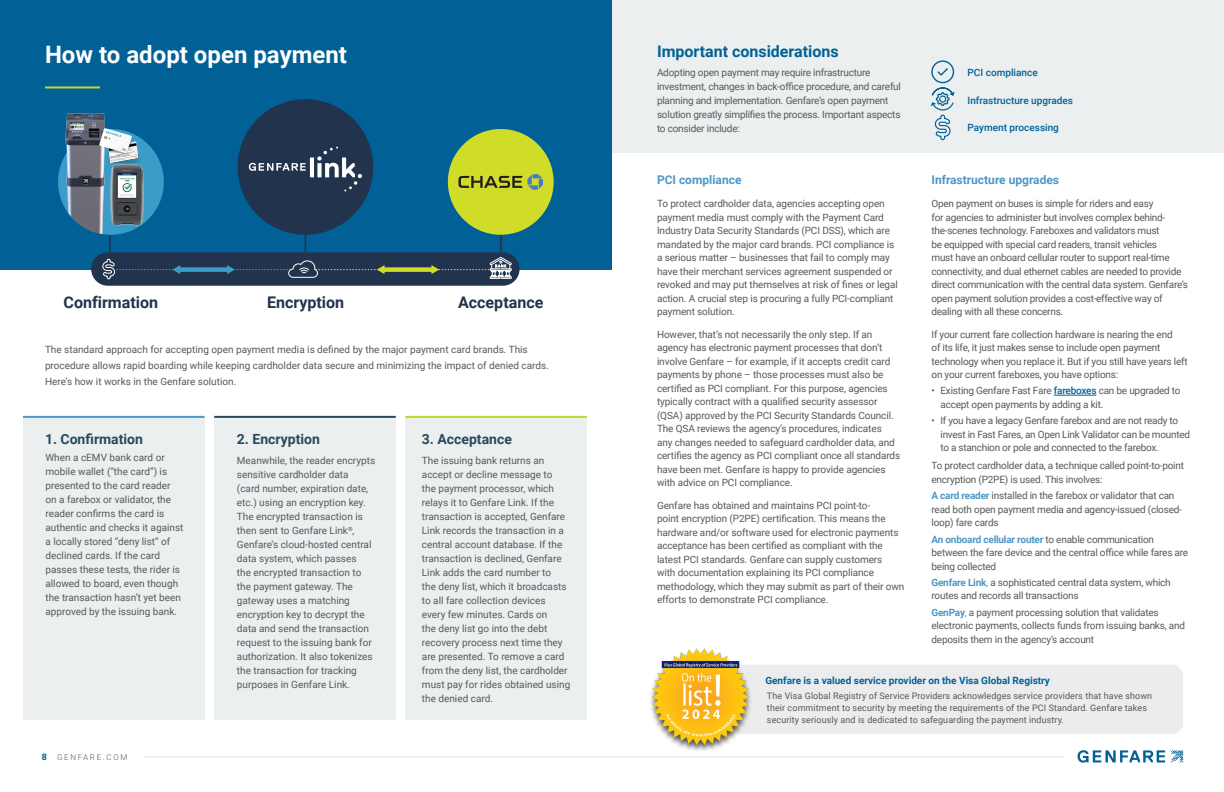
<style>
.page{position:relative;width:1224px;height:792px;background:#fff}
.page>*{position:absolute;margin:0;border:0;box-sizing:border-box;transform-origin:0 0}
.t1{font:700 24px "Roboto";color:#fff}
.t2{font:700 16.1px "Roboto";color:#22334e}
.headline_2_-_Drkblue{font:700 16px "Roboto";color:#016197}
.Body{font:700 14px "Roboto";color:#28495c}
.headline_2_-_Drkblue-2{font:700 12px "Roboto";color:#4d97c6}
.Body-2{font:10px/14px "Roboto";letter-spacing:-.01em;color:#57585a}
.Bullet_llist{font:10px/13.5px "Roboto";letter-spacing:-.02em;color:#57585a}
.Body-3{font:700 10px "Roboto";color:#016197}
.Bullet_llist-2{font:500 10px "Roboto";color:#016197}
.Body-4{font:9px/12px "Roboto";letter-spacing:.01em;color:#57585a}
.t3{font:300 8px "Roboto";letter-spacing:.21em;color:#57585a}
.s1{font-weight:700;font-size:9px;color:#016197}
.s2{font-weight:500;color:#016197}
.s3{font-weight:700;color:#4d97c6}
.s4{color:#4d97c6}
</style>
<div class="page">
<svg style="left:1171px;top:750px;width:12px;height:13px"></svg>
<svg style="left:1078px;top:750px;width:87px;height:13px"></svg>
<hr style="left:144px;top:757px;width:920px;height:1px;background:#d8dfe2">
<div style="left:0;top:0;width:612px;height:269px;background:#016197"></div>
<hr style="left:45px;top:86px;width:55px;height:2px;background:#bfd62f">
<div style="left:23px;top:417px;width:182px;height:303px;background:#ebeff0"></div>
<div style="left:214px;top:417px;width:182px;height:303px;background:#ebeff0"></div>
<div style="left:405px;top:417px;width:182px;height:303px;background:#ebeff0"></div>
<hr style="left:23px;top:416px;width:182px;height:2px;background:#4d97c6">
<hr style="left:214px;top:416px;width:182px;height:2px;background:#28495c">
<hr style="left:405px;top:416px;width:182px;height:2px;background:#bfd62f">
<div style="left:612px;top:0;width:612px;height:153px;background:#ebeff0"></div>
<hr style="left:1054px;top:395px;width:42px;height:1px;background:#016197">
<svg style="left:931px;top:60px;width:24px;height:81px"></svg>
<div style="left:238px;top:99px;width:135px;height:136px;background:#22334e;border-radius:50%"></div>
<div style="left:91px;top:252px;width:429px;height:34px;background:#22334e;border-radius:17px"></div>
<hr style="left:109px;top:231px;width:2px;height:32px;background:#22334e">
<hr style="left:305px;top:224px;width:1px;height:39px;background:#22334e">
<hr style="left:500px;top:224px;width:2px;height:39px;background:#22334e">
<svg style="left:249px;top:147px;width:113px;height:45px"></svg>
<div style="left:58px;top:129px;width:106px;height:106px;background:#3b9cc9;border-radius:50%"></div>
<div style="left:448px;top:129px;width:106px;height:106px;background:#d0dd28;border-radius:50%"></div>
<img style="left:109px;top:155px;width:52px;height:85px">
<img style="left:66px;top:113px;width:39px;height:16px">
<img style="left:62px;top:129px;width:47px;height:106px">
<img style="left:96px;top:125px;width:48px;height:40px">
<svg style="left:458px;top:174px;width:85px;height:16px"></svg>
<svg style="left:102px;top:257px;width:410px;height:23px"></svg>
<div style="left:755px;top:665px;width:428px;height:69px;background:#ececee"></div>
<img style="left:650px;top:648px;width:105px;height:102px">
<p class="t1" style="left:45px;top:38px;width:304px">How to adopt open payment</p>
<p class="t2" style="left:64px;top:291px;width:96px">Confirmation</p>
<p class="t2" style="left:267px;top:291px;width:79px">Encryption</p>
<p class="t2" style="left:458px;top:291px;width:87px">Acceptance</p>
<p class="Body-2" style="left:45px;top:341px;width:505px;line-height:16px">The standard approach for accepting open payment media is defined by the major payment card brands. This procedure allows rapid boarding while keeping cardholder data secure and minimizing the impact of denied cards.<br>Here’s how it works in the Genfare solution.</p>
<p class="Body" style="left:45px;top:429px;width:99px">1. Confirmation</p>
<p class="Body" style="left:237px;top:429px;width:84px">2. Encryption</p>
<p class="Body" style="left:422px;top:429px;width:92px">3. Acceptance</p>
<p class="Body-2" style="left:45px;top:450px;width:140px">When a cEMV bank card or mobile wallet (“the card”) is presented to the card reader on a farebox or validator, the reader confirms the card is authentic and checks it against a locally stored “deny list” of declined cards. If the card passes these tests, the rider is allowed to board, even though the transaction hasn’t yet been approved by the issuing bank.</p>
<p class="Body-2" style="left:237px;top:453px;width:140px">Meanwhile, the reader encrypts sensitive cardholder data<br>(card number, expiration date, etc.) using an encryption key.<br>The encrypted transaction is then sent to Genfare Link<sup>®</sup>,<br>Genfare’s cloud-hosted central data system, which passes<br>the encrypted transaction to the payment gateway. The gateway uses a matching encryption key to decrypt the data and send the transaction request to the issuing bank for authorization. It also tokenizes the transaction for tracking purposes in Genfare Link.</p>
<p class="Body-2" style="left:422px;top:453px;width:150px">The issuing bank returns an accept or decline message to<br>the payment processor, which relays it to Genfare Link. If the transaction is accepted, Genfare<br>Link records the transaction in a central account database. If the transaction is declined, Genfare<br>Link adds the card number to<br>the deny list, which it broadcasts to all fare collection devices every few minutes. Cards on<br>the deny list go into the debt recovery process next time they are presented. To remove a card from the deny list, the cardholder must pay for rides obtained using the denied card.</p>
<p class="t3" style="left:42px;top:751px;width:87px"><span class="s1">8</span> GENFARE.COM</p>
<p class="headline_2_-_Drkblue" style="left:657px;top:40px;width:183px">Important considerations</p>
<p class="Body-2" style="left:657px;top:65px;width:246px">Adopting open payment may require infrastructure investment, changes in back-office procedure, and careful planning and implementation. Genfare’s open payment solution greatly simplifies the process. Important aspects to consider include:</p>
<p class="Bullet_llist-2" style="left:968px;top:66px;width:72px">PCI compliance</p>
<p class="Bullet_llist-2" style="left:968px;top:93px;width:107px">Infrastructure upgrades</p>
<p class="Bullet_llist-2" style="left:968px;top:121px;width:93px">Payment processing</p>
<p class="headline_2_-_Drkblue-2" style="left:657px;top:171px;width:86px">PCI compliance</p>
<p class="headline_2_-_Drkblue-2" style="left:932px;top:171px;width:129px">Infrastructure upgrades</p>
<p class="Body-2" style="left:657px;top:196px;width:242px;line-height:13.5px">To protect cardholder data, agencies accepting open payment media must comply with the Payment Card Industry Data Security Standards (PCI DSS), which are mandated by the major card brands. PCI compliance is a serious matter – businesses that fail to comply may have their merchant services agreement suspended or revoked and may put themselves at risk of fines or legal action. A crucial step is procuring a fully PCI-compliant payment solution.</p>
<p class="Body-2" style="left:657px;top:327px;width:245px;line-height:13.5px">However, that’s not necessarily the only step. If an agency has electronic payment processes that don’t involve Genfare – for example, if it accepts credit card payments by phone – those processes must also be certified as PCI compliant. For this purpose, agencies typically contract with a qualified security assessor (QSA) approved by the PCI Security Standards Council.<br>The QSA reviews the agency’s procedures, indicates<br>any changes needed to safeguard cardholder data, and certifies the agency as PCI compliant once all standards have been met. Genfare is happy to provide agencies with advice on PCI compliance.</p>
<p class="Body-2" style="left:657px;top:498px;width:249px;line-height:13.5px">Genfare has obtained and maintains PCI point-to-<br>point encryption (P2PE) certification. This means the hardware and/or software used for electronic payments acceptance has been certified as compliant with the latest PCI standards. Genfare can supply customers<br>with documentation explaining its PCI compliance methodology, which they may submit as part of their own efforts to demonstrate PCI compliance.</p>
<p class="Body-2" style="left:932px;top:196px;width:258px;line-height:13.5px">Open payment on buses is simple for riders and easy<br>for agencies to administer but involves complex behind&shy;the-scenes technology. Fareboxes and validators must<br>be equipped with special card readers, transit vehicles<br>must have an onboard cellular router to support real-time connectivity, and dual ethernet cables are needed to provide direct communication with the central data system. Genfare’s open payment solution provides a cost-effective way of dealing with all these concerns.</p>
<p class="Body-2" style="left:932px;top:327px;width:258px;line-height:13.5px">If your current fare collection hardware is nearing the end<br>of its life, it just makes sense to include open payment technology when you replace it. But if you still have years left on your current fareboxes, you have options:</p>
<p class="Body-2" style="left:941px;top:384px;width:242px;line-height:13.5px;text-indent:-9px">• Existing Genfare Fast Fare <span class="s2">fareboxes</span> can be upgraded to accept open payments by adding a kit.</p>
<p class="Body-2" style="left:941px;top:414px;width:251px;line-height:13.5px;text-indent:-9px">• If you have a legacy Genfare farebox and are not ready to invest in Fast Fares, an Open Link Validator can be mounted to a stanchion or pole and connected to the farebox.</p>
<p class="Body-2" style="left:932px;top:459px;width:254px;line-height:13.5px">To protect cardholder data, a technique called point-to-point encryption (P2PE) is used. This involves:</p>
<p class="Bullet_llist" style="left:932px;top:489px;width:252px"><span class="s3">A card reader</span> installed in the farebox or validator that can read both open payment media and agency-issued (closed&shy;loop) fare cards</p>
<p class="Bullet_llist" style="left:932px;top:532px;width:258px"><span class="s3">An onboard cellular router</span> to enable communication between the fare device and the central office while fares are being collected</p>
<p class="Bullet_llist" style="left:932px;top:575px;width:241px"><span class="s3">Genfare Link</span><span class="s4">,</span> a sophisticated central data system, which routes and records all transactions</p>
<p class="Bullet_llist" style="left:932px;top:605px;width:255px"><span class="s3">GenPay</span><span class="s4">,</span> a payment processing solution that validates electronic payments, collects funds from issuing banks, and deposits them in the agency’s account</p>
<p class="Body-3" style="left:765px;top:674px;width:286px">Genfare is a valued service provider on the Visa Global Registry</p>
<p class="Body-4" style="left:767px;top:689px;width:387px">The Visa Global Registry of Service Providers acknowledges service providers that have shown their commitment to security by meeting the requirements of the PCI Standard. Genfare takes security seriously and is dedicated to safeguarding the payment industry.</p>
</div>
